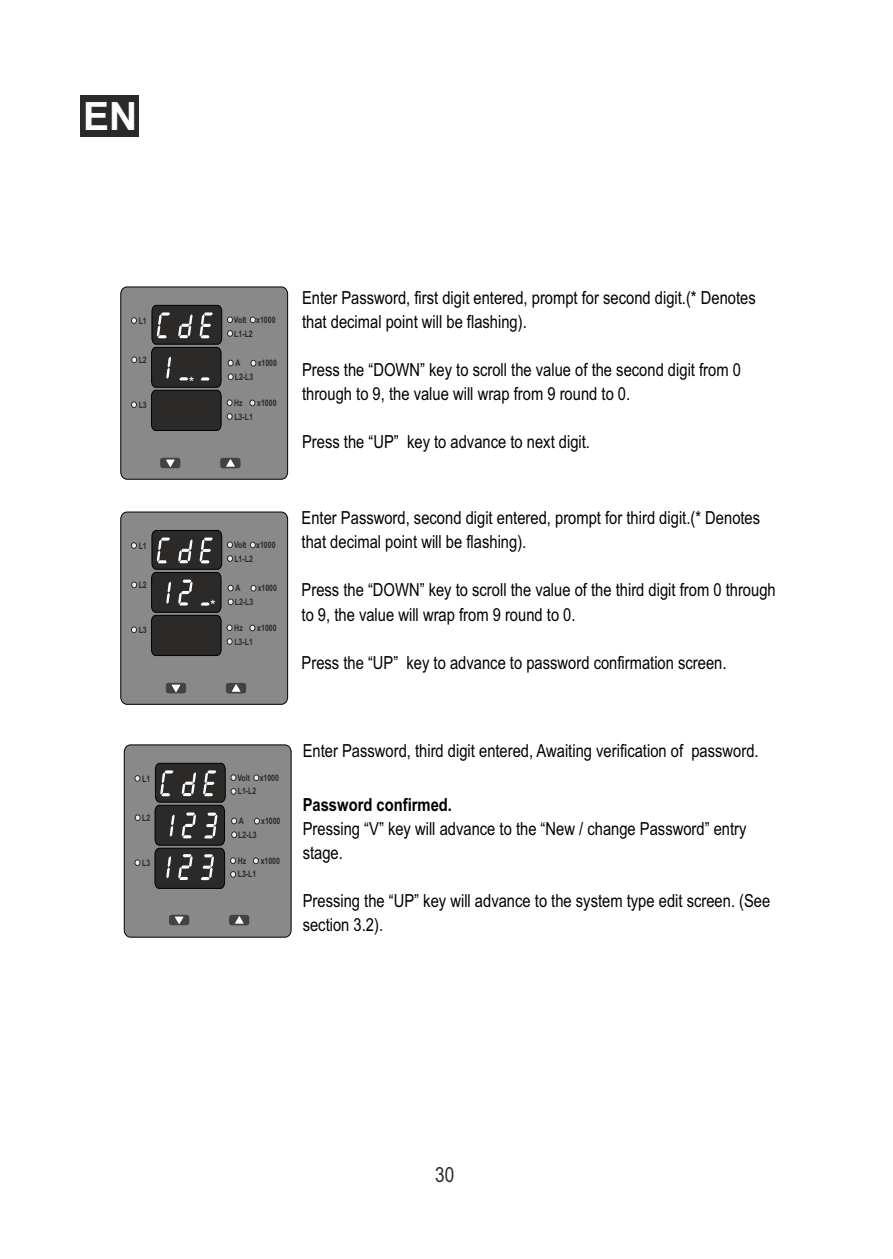
<style>
.page{position:relative;width:893px;height:1259px;background:#fff}
.page>*{position:absolute;margin:0;border:0;box-sizing:border-box;transform-origin:0 0}
.t1{font:700 39px "Arial";color:#fefefe}
.t2{font:21px "Arial Narrow";color:#2b2a29}
.t3{font:18px/24px "Arial Narrow";color:#000}
.t4{font:700 18px "Arial Narrow";color:#000}
.t5{font:14.1px "Arial";color:#fefefe}
.t6{font:700 9px "Arial Narrow";color:#2b2a29;scale:.94 1}
</style>
<div class="page">
<svg style="left:120px;top:286px;width:169px;height:194px;background:#70706f"></svg>
<svg style="left:120px;top:511px;width:169px;height:194px;background:#717070"></svg>
<svg style="left:124px;top:744px;width:168px;height:194px;background:#6e6e6e"></svg>
<div style="left:80px;top:95px;width:59px;height:42px;background:#2b2a29"></div>
<h1 class="t1" style="left:83px;top:102px;width:56px">EN</h1>
<p class="t6" style="left:234px;top:316px;width:46px">Volt x1000</p>
<p class="t6" style="left:139px;top:317px;width:10px">L1</p>
<p class="t6" style="left:139px;top:356px;width:10px">L2</p>
<p class="t6" style="left:235px;top:359px;width:7px">A</p>
<p class="t6" style="left:258px;top:359px;width:22px">x1000</p>
<p class="t5" style="left:189px;top:376px;width:7px">*</p>
<p class="t6" style="left:234px;top:330px;width:21px">L1-L2</p>
<p class="t6" style="left:235px;top:373px;width:21px">L2-L3</p>
<p class="t6" style="left:234px;top:399px;width:11px">Hz</p>
<p class="t6" style="left:257px;top:399px;width:22px">x1000</p>
<p class="t6" style="left:139px;top:402px;width:10px">L3</p>
<p class="t6" style="left:234px;top:413px;width:21px">L3-L1</p>
<p class="t6" style="left:234px;top:541px;width:46px">Volt x1000</p>
<p class="t6" style="left:139px;top:542px;width:10px">L1</p>
<p class="t6" style="left:139px;top:581px;width:10px">L2</p>
<p class="t6" style="left:235px;top:584px;width:7px">A</p>
<p class="t6" style="left:258px;top:584px;width:22px">x1000</p>
<p class="t5" style="left:210px;top:600px;width:7px">*</p>
<p class="t6" style="left:234px;top:555px;width:21px">L1-L2</p>
<p class="t6" style="left:235px;top:598px;width:21px">L2-L3</p>
<p class="t6" style="left:234px;top:624px;width:11px">Hz</p>
<p class="t6" style="left:257px;top:624px;width:22px">x1000</p>
<p class="t6" style="left:139px;top:627px;width:10px">L3</p>
<p class="t6" style="left:234px;top:638px;width:21px">L3-L1</p>
<p class="t3" style="left:302px;top:287px;width:455px">Enter Password, first digit entered, prompt for second digit.(* Denotes that decimal point will be flashing).</p>
<p class="t3" style="left:302px;top:359px;width:440px">Press the “DOWN” key to scroll the value of the second digit from 0 through to 9, the value will wrap from 9 round to 0.</p>
<p class="t3" style="left:302px;top:431px;width:289px">Press the “UP” key to advance to next digit.</p>
<p class="t3" style="left:302px;top:508px;width:460px">Enter Password, second digit entered, prompt for third digit.(* Denotes that decimal point will be flashing).</p>
<p class="t3" style="left:302px;top:580px;width:476px">Press the “DOWN” key to scroll the value of the third digit from 0 through to 9, the value will wrap from 9 round to 0.</p>
<p class="t3" style="left:302px;top:652px;width:426px">Press the “UP” key to advance to password confirmation screen.</p>
<p class="t6" style="left:237px;top:774px;width:46px">Volt x1000</p>
<p class="t6" style="left:142px;top:775px;width:10px">L1</p>
<p class="t6" style="left:142px;top:814px;width:10px">L2</p>
<p class="t6" style="left:239px;top:817px;width:7px">A</p>
<p class="t6" style="left:261px;top:817px;width:22px">x1000</p>
<p class="t6" style="left:238px;top:788px;width:21px">L1-L2</p>
<p class="t6" style="left:142px;top:859px;width:10px">L3</p>
<p class="t6" style="left:238px;top:831px;width:21px">L2-L3</p>
<p class="t6" style="left:238px;top:857px;width:11px">Hz</p>
<p class="t6" style="left:261px;top:857px;width:22px">x1000</p>
<p class="t6" style="left:238px;top:870px;width:21px">L3-L1</p>
<p class="t3" style="left:303px;top:740px;width:457px">Enter Password, third digit entered, Awaiting verification of password.</p>
<p class="t4" style="left:303px;top:798px;width:151px">Password confirmed.</p>
<p class="t3" style="left:303px;top:818px;width:445px">Pressing “V” key will advance to the “New / change Password” entry stage.</p>
<p class="t3" style="left:303px;top:890px;width:469px">Pressing the “UP” key will advance to the system type edit screen. (See section 3.2).</p>
<p class="t2" style="left:435px;top:1166px;width:21px">30</p>
</div>
